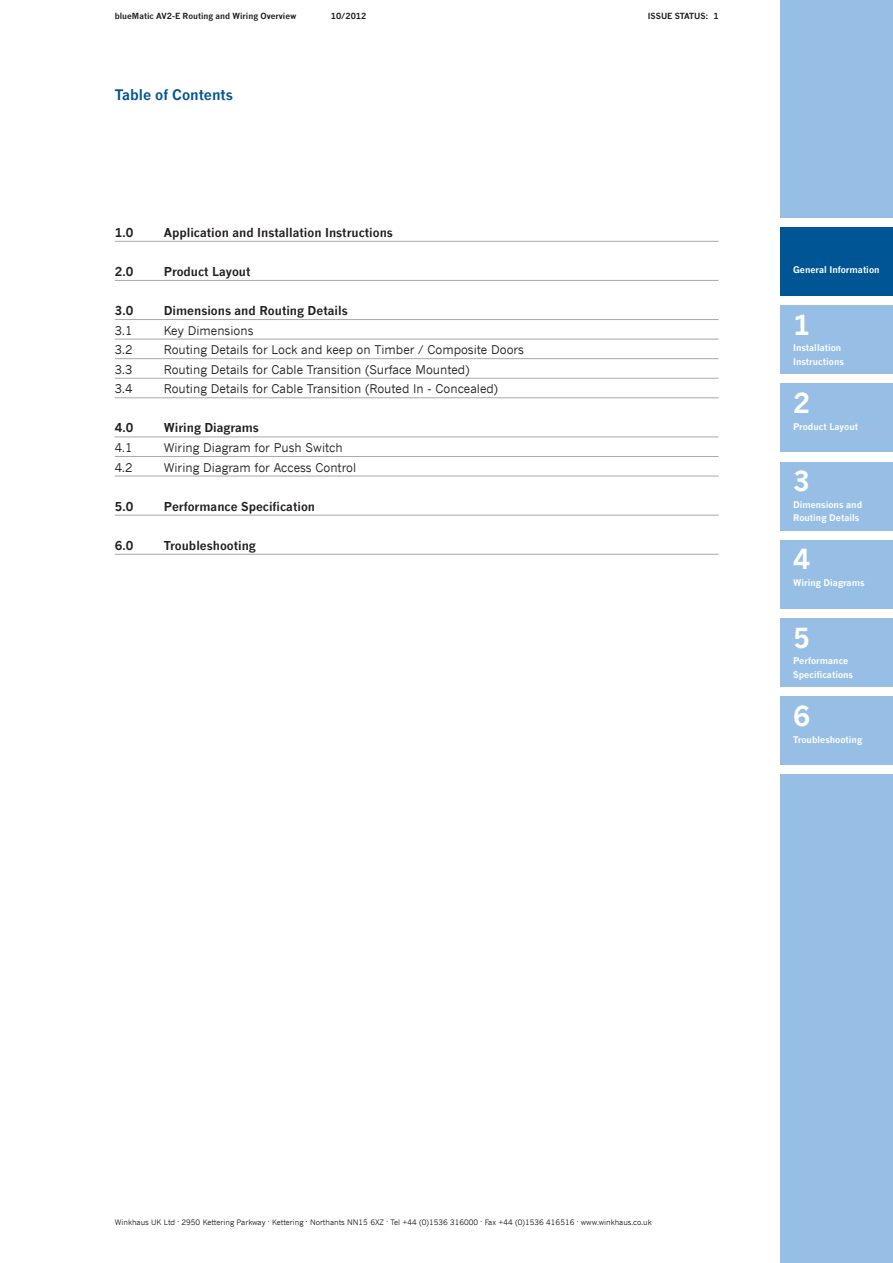
<style>
.page{position:relative;width:893px;height:1263px;background:#fff}
.page>*{position:absolute;margin:0;border:0;box-sizing:border-box;transform-origin:0 0}
.t1{font:700 27px "News Gothic";color:#fff}
.t2{font:700 14.25px "News Gothic";color:#005595}
.t3{font:12px "News Gothic";color:#231f20}
.t4{font:700 12px "News Gothic";color:#231f20}
.t5{font:700 9px/13.5px "News Gothic";color:#fff}
.t6{font:700 8.25px "News Gothic";color:#231f20}
.t7{font:7.5px "News Gothic";color:#231f20}
</style>
<div class="page">
<div style="left:780px;top:0;width:113px;height:217px;background:#97bfe6"></div>
<div style="left:780px;top:775px;width:113px;height:488px;background:#97bfe6"></div>
<div style="left:780px;top:462px;width:113px;height:68px;background:#97bfe6"></div>
<div style="left:780px;top:540px;width:113px;height:68px;background:#97bfe6"></div>
<div style="left:780px;top:618px;width:113px;height:69px;background:#97bfe6"></div>
<div style="left:780px;top:696px;width:113px;height:69px;background:#97bfe6"></div>
<div style="left:780px;top:384px;width:113px;height:68px;background:#97bfe6"></div>
<div style="left:780px;top:305px;width:113px;height:69px;background:#97bfe6"></div>
<div style="left:780px;top:227px;width:113px;height:69px;background:#005595"></div>
<hr style="left:115px;top:241px;width:604px;height:1px;background:#a8a9ad">
<hr style="left:115px;top:280px;width:604px;height:1px;background:#a8a9ad">
<hr style="left:115px;top:339px;width:604px;height:1px;background:#a8a9ad">
<hr style="left:115px;top:358px;width:604px;height:1px;background:#a8a9ad">
<hr style="left:115px;top:378px;width:604px;height:1px;background:#a8a9ad">
<hr style="left:115px;top:437px;width:604px;height:1px;background:#a8a9ad">
<hr style="left:115px;top:456px;width:604px;height:1px;background:#a8a9ad">
<hr style="left:115px;top:554px;width:604px;height:1px;background:#a8a9ad">
<hr style="left:115px;top:515px;width:604px;height:1px;background:#a8a9ad">
<hr style="left:115px;top:319px;width:604px;height:1px;background:#a8a9ad">
<hr style="left:115px;top:397px;width:604px;height:1px;background:#a8a9ad">
<hr style="left:115px;top:476px;width:604px;height:1px;background:#a8a9ad">
<p class="t6" style="left:115px;top:11px;width:183px">blueMatic AV2-E Routing and Wiring Overview</p>
<p class="t6" style="left:331px;top:11px;width:37px">10/2012</p>
<p class="t2" style="left:115px;top:86px;width:120px">Table of Contents</p>
<p class="t4" style="left:115px;top:225px;width:20px">1.0</p>
<p class="t4" style="left:164px;top:225px;width:231px">Application and Installation Instructions</p>
<p class="t4" style="left:115px;top:264px;width:20px">2.0</p>
<p class="t4" style="left:164px;top:264px;width:88px">Product Layout</p>
<p class="t4" style="left:115px;top:303px;width:20px">3.0</p>
<p class="t4" style="left:164px;top:303px;width:185px">Dimensions and Routing Details</p>
<p class="t3" style="left:115px;top:323px;width:19px">3.1</p>
<p class="t3" style="left:164px;top:323px;width:91px">Key Dimensions</p>
<p class="t3" style="left:115px;top:343px;width:19px">3.2</p>
<p class="t3" style="left:164px;top:343px;width:362px">Routing Details for Lock and keep on Timber / Composite Doors</p>
<p class="t3" style="left:115px;top:362px;width:19px">3.3</p>
<p class="t3" style="left:164px;top:362px;width:307px">Routing Details for Cable Transition (Surface Mounted)</p>
<p class="t3" style="left:115px;top:382px;width:19px">3.4</p>
<p class="t3" style="left:164px;top:382px;width:336px">Routing Details for Cable Transition (Routed In - Concealed)</p>
<p class="t4" style="left:115px;top:420px;width:20px">4.0</p>
<p class="t4" style="left:164px;top:420px;width:97px">Wiring Diagrams</p>
<p class="t3" style="left:115px;top:440px;width:19px">4.1</p>
<p class="t3" style="left:164px;top:440px;width:180px">Wiring Diagram for Push Switch</p>
<p class="t3" style="left:115px;top:460px;width:19px">4.2</p>
<p class="t3" style="left:164px;top:460px;width:194px">Wiring Diagram for Access Control</p>
<p class="t4" style="left:115px;top:499px;width:20px">5.0</p>
<p class="t4" style="left:164px;top:499px;width:153px">Performance Specification</p>
<p class="t4" style="left:115px;top:538px;width:20px">6.0</p>
<p class="t4" style="left:164px;top:538px;width:94px">Troubleshooting</p>
<p class="t6" style="left:648px;top:11px;width:72px">ISSUE STATUS: 1</p>
<p class="t5" style="left:793px;top:263px;width:88px">General Information</p>
<h1 class="t1" style="left:793px;top:308px;width:19px">1</h1>
<p class="t5" style="left:793px;top:341px;width:52px">Installation<br>Instructions</p>
<h1 class="t1" style="left:793px;top:386px;width:19px">2</h1>
<p class="t5" style="left:793px;top:419px;width:67px">Product Layout</p>
<h1 class="t1" style="left:793px;top:464px;width:19px">3</h1>
<p class="t5" style="left:793px;top:497px;width:71px">Dimensions and<br>Routing Details</p>
<h1 class="t1" style="left:793px;top:542px;width:19px">4</h1>
<p class="t5" style="left:793px;top:576px;width:73px">Wiring Diagrams</p>
<h1 class="t1" style="left:793px;top:621px;width:19px">5</h1>
<p class="t5" style="left:793px;top:654px;width:62px">Performance<br>Specifications</p>
<h1 class="t1" style="left:793px;top:699px;width:19px">6</h1>
<p class="t5" style="left:793px;top:732px;width:71px">Troubleshooting</p>
<p class="t7" style="left:115px;top:1217px;width:538px">Winkhaus UK Ltd . 2950 Kettering Parkway . Kettering . Northants NN15 6XZ . Tel +44 (0)1536 316000 . Fax +44 (0)1536 416516 . www.winkhaus.co.uk</p>
</div>
